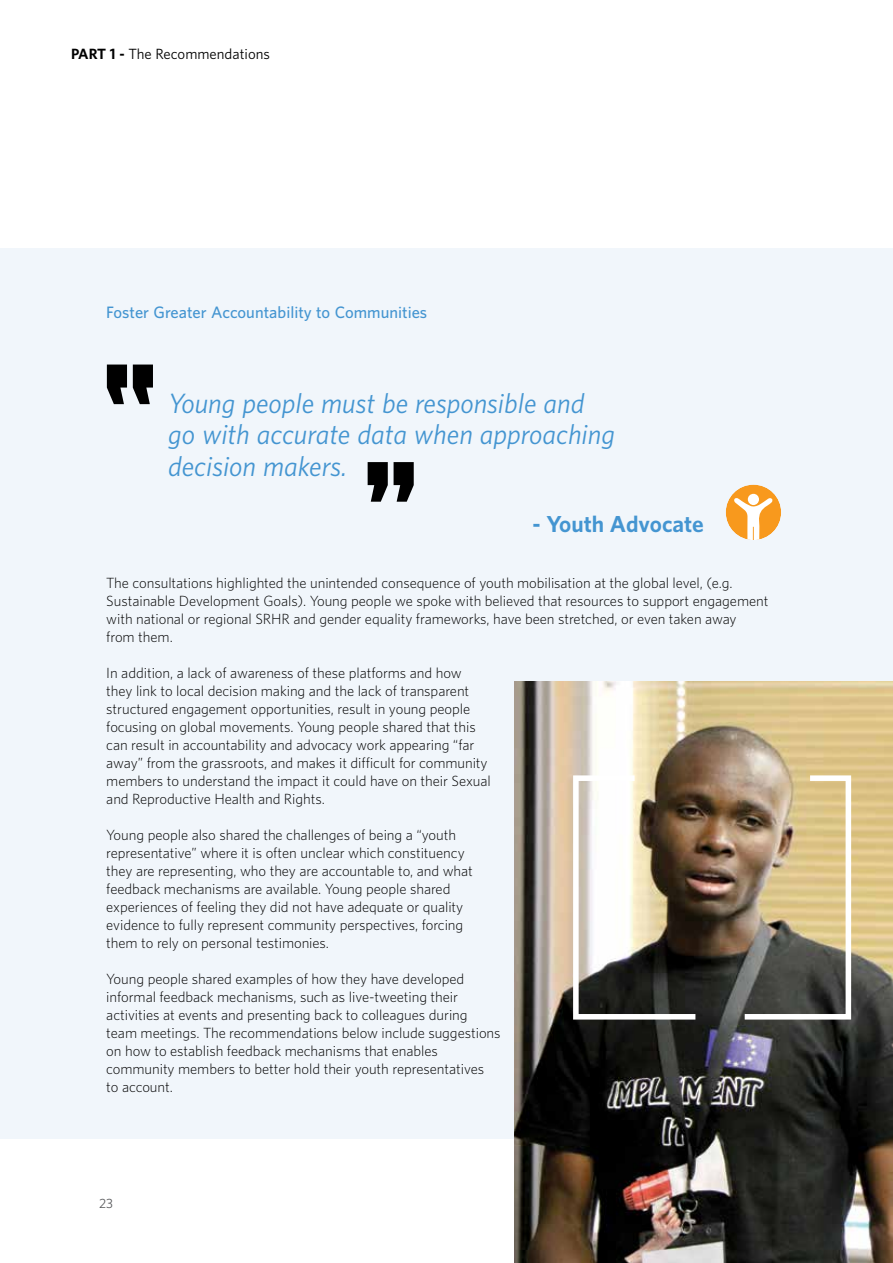
<style>
.page{position:relative;width:893px;height:1263px;background:#fff}
.page>*{position:absolute;margin:0;border:0;box-sizing:border-box;transform-origin:0 0}
.t1{font:italic 25.5px/31.5px "UNFPA Text";color:#4495d1}
.t2{font:700 21px "UNFPA";color:#4495d1}
.t3{font:600 15px "UNFPA";color:#4495d1}
.t4{font:300 13.5px/18px "UNFPA";letter-spacing:-.005em;color:#000}
.t5{font:13.5px "UNFPA Text";color:#000}
.t6{font:12px "UNFPA Text";color:#58595b}
.s1{font-family:"UNFPA";font-weight:700}
</style>
<div class="page">
<div style="left:0;top:248px;width:893px;height:890px;background:#f1f6fb"></div>
<svg style="left:107px;top:365px;width:46px;height:39px"></svg>
<svg style="left:368px;top:462px;width:46px;height:40px"></svg>
<img style="left:514px;top:681px;width:379px;height:582px">
<svg style="left:570px;top:773px;width:131px;height:249px"></svg>
<svg style="left:739px;top:773px;width:115px;height:249px"></svg>
<div style="left:726px;top:485px;width:55px;height:55px;background:#f8991d;border-radius:50%"></div>
<svg style="left:734px;top:498px;width:39px;height:42px"></svg>
<div style="left:748px;top:494px;width:11px;height:11px;background:#fff;border-radius:50%"></div>
<p class="t5" style="left:71px;top:46px;width:200px"><span class="s1">PART 1 -</span> The Recommendations</p>
<p class="t3" style="left:106px;top:302px;width:322px">Foster Greater Accountability to Communities</p>
<h1 class="t1" style="left:168px;top:387px;width:448px">Young people must be responsible and go with accurate data when approaching decision makers.</h1>
<h2 class="t2" style="left:533px;top:509px;width:173px">- Youth Advocate</h2>
<p class="t4" style="left:106px;top:573px;width:664px">The consultations highlighted the unintended consequence of youth mobilisation at the global level, (e.g.<br>Sustainable Development Goals). Young people we spoke with believed that resources to support engagement with national or regional SRHR and gender equality frameworks, have been stretched, or even taken away from them.</p>
<p class="t4" style="left:106px;top:663px;width:386px">In addition, a lack of awareness of these platforms and how they link to local decision making and the lack of transparent structured engagement opportunities, result in young people focusing on global movements. Young people shared that this can result in accountability and advocacy work appearing “far away” from the grassroots, and makes it difficult for community members to understand the impact it could have on their Sexual and Reproductive Health and Rights.</p>
<p class="t4" style="left:106px;top:825px;width:368px">Young people also shared the challenges of being a “youth representative” where it is often unclear which constituency they are representing, who they are accountable to, and what feedback mechanisms are available. Young people shared experiences of feeling they did not have adequate or quality evidence to fully represent community perspectives, forcing them to rely on personal testimonies.</p>
<p class="t4" style="left:106px;top:969px;width:396px">Young people shared examples of how they have developed informal feedback mechanisms, such as live-tweeting their activities at events and presenting back to colleagues during team meetings. The recommendations below include suggestions on how to establish feedback mechanisms that enables community members to better hold their youth representatives<br>to account.</p>
<p class="t6" style="left:99px;top:1196px;width:16px">23</p>
</div>
